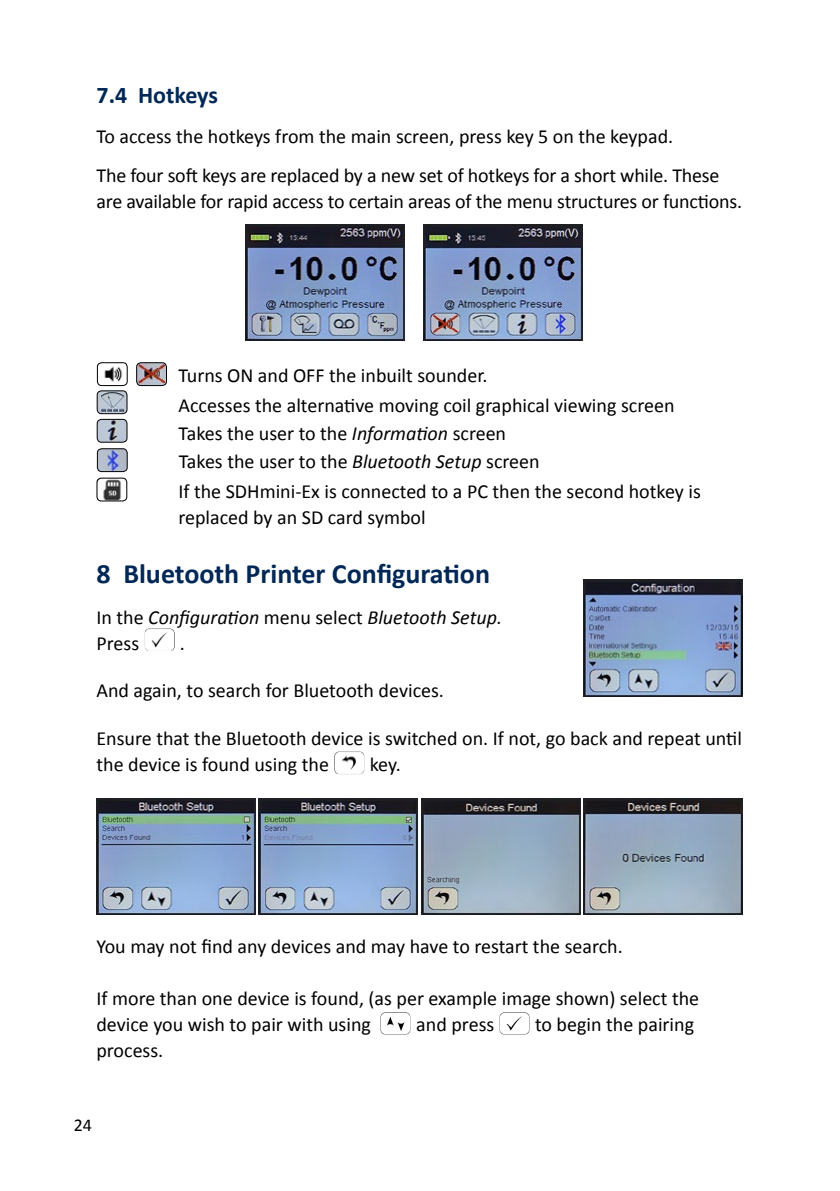
<style>
.page{position:relative;width:840px;height:1191px;background:#fff}
.page>*{position:absolute;margin:0;border:0;box-sizing:border-box;transform-origin:0 0}
.t1{font:700 28px "Calibri";color:#002856}
.t2{font:700 24px "Calibri";letter-spacing:-.005em;color:#002856}
.t3{font:20px/26px "Calibri";color:#000}
.t4{font:italic 20px/26px "Calibri";color:#000}
.t5{font:18px "Calibri";color:#000}
.s1{font-style:italic}
.s2{font-style:normal}
</style>
<div class="page">
<img style="left:246px;top:224px;width:158px;height:117px">
<img style="left:423px;top:224px;width:159px;height:117px">
<img style="left:97px;top:364px;width:29px;height:21px">
<div style="left:97px;top:362px;width:31px;height:24px;border:1px solid #000;border-radius:4px"></div>
<img style="left:138px;top:364px;width:27px;height:20px">
<div style="left:136px;top:362px;width:31px;height:24px;border:1px solid #000;border-radius:4px"></div>
<img style="left:97px;top:391px;width:30px;height:23px">
<div style="left:97px;top:390px;width:30px;height:24px;border:1px solid #000;border-radius:4px"></div>
<img style="left:97px;top:419px;width:30px;height:23px">
<div style="left:97px;top:419px;width:30px;height:24px;border:1px solid #000;border-radius:4px"></div>
<img style="left:97px;top:450px;width:29px;height:21px">
<div style="left:97px;top:448px;width:31px;height:24px;border:1px solid #000;border-radius:4px"></div>
<img style="left:97px;top:479px;width:30px;height:22px">
<div style="left:96px;top:477px;width:31px;height:24px;border:1px solid #000;border-radius:4px"></div>
<img style="left:583px;top:580px;width:158px;height:116px">
<img style="left:96px;top:798px;width:159px;height:117px">
<img style="left:258px;top:798px;width:159px;height:117px">
<img style="left:421px;top:798px;width:159px;height:117px">
<img style="left:583px;top:798px;width:158px;height:117px">
<img style="left:145px;top:628px;width:30px;height:23px">
<img style="left:334px;top:751px;width:30px;height:23px">
<img style="left:499px;top:1012px;width:30px;height:22px">
<img style="left:380px;top:1012px;width:30px;height:22px">
<p class="t2" style="left:96px;top:80px;width:123px">7.4 Hotkeys</p>
<p class="t3" style="left:96px;top:118px;width:624px;line-height:38px">To access the hotkeys from the main screen, press key 5 on the keypad.<br>The four soft keys are replaced by a new set of hotkeys for a short while. These</p>
<p class="t3" style="left:96px;top:188px;width:646px">are available for rapid access to certain areas of the menu structures or functions.</p>
<p class="t3" style="left:178px;top:360px;width:497px;line-height:30px">Turns ON and OFF the inbuilt sounder.<br>Accesses the alternative moving coil graphical viewing screen</p>
<p class="t3" style="left:178px;top:419px;width:362px;line-height:28px">Takes the user to the <span class="s1">Information</span> screen<br>Takes the user to the <span class="s1">Bluetooth Setup</span> screen</p>
<p class="t3" style="left:178px;top:478px;width:523px">If the SDHmini-Ex is connected to a PC then the second hotkey is replaced by an SD card symbol</p>
<h1 class="t1" style="left:96px;top:556px;width:395px">8 Bluetooth Printer Configuration</h1>
<p class="t4" style="left:96px;top:603px;width:407px"><span class="s2">In the</span> Configuration <span class="s2">menu select</span> Bluetooth Setup.<br><span class="s2">Press</span></p>
<p class="t3" style="left:180px;top:630px;width:7px">.</p>
<p class="t3" style="left:96px;top:677px;width:349px">And again, to search for Bluetooth devices.</p>
<p class="t3" style="left:96px;top:725px;width:646px">Ensure that the Bluetooth device is switched on. If not, go back and repeat until the device is found using the</p>
<p class="t3" style="left:369px;top:751px;width:33px">key.</p>
<p class="t3" style="left:96px;top:933px;width:527px">You may not find any devices and may have to restart the search.</p>
<p class="t3" style="left:96px;top:985px;width:604px">If more than one device is found, (as per example image shown) select the device you wish to pair with using</p>
<p class="t3" style="left:416px;top:1011px;width:80px">and press</p>
<p class="t3" style="left:534px;top:1011px;width:160px">to begin the pairing</p>
<p class="t3" style="left:96px;top:1037px;width:68px">process.</p>
<p class="t5" style="left:74px;top:1113px;width:20px">24</p>
</div>
